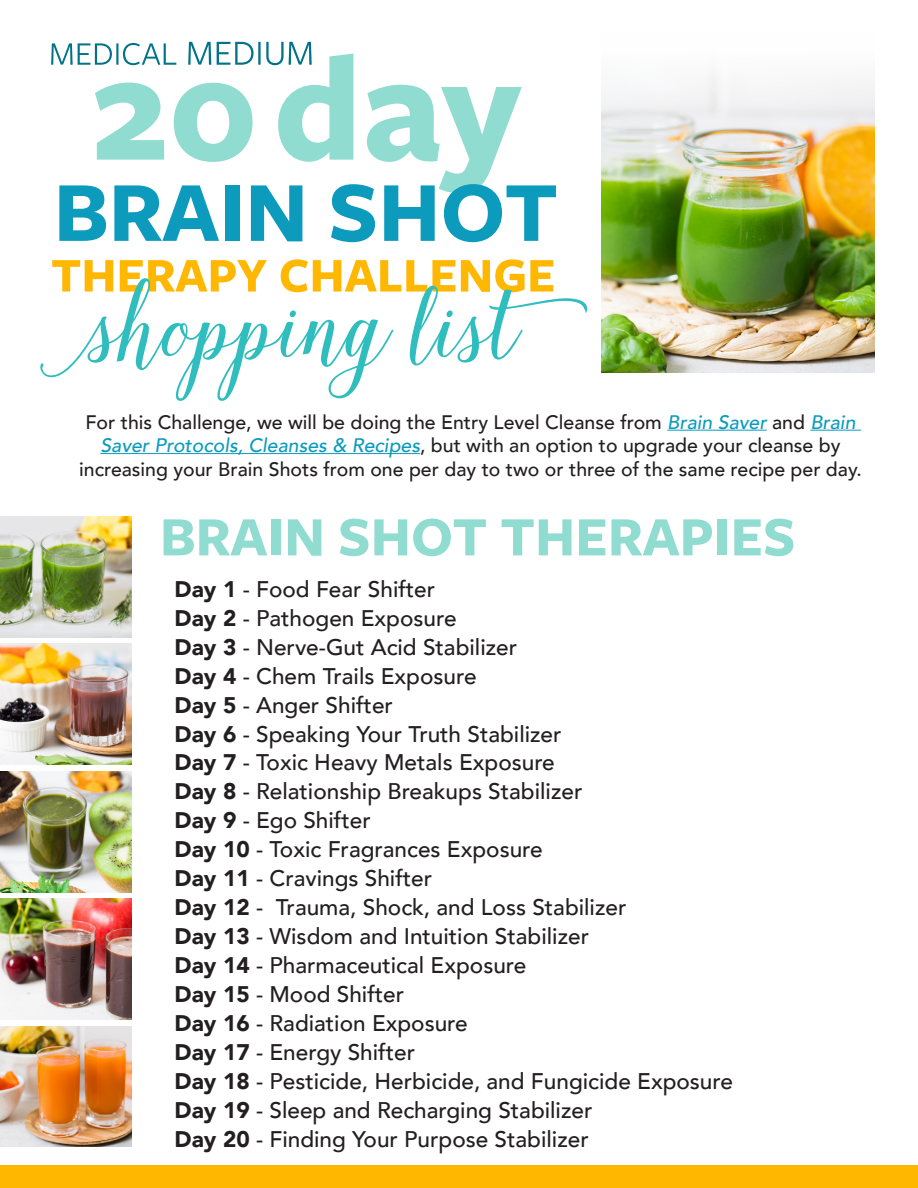
<style>
.page{position:relative;width:918px;height:1188px;background:#fff}
.page>*{position:absolute;margin:0;border:0;box-sizing:border-box;transform-origin:0 0}
.t1{font:700 156px "Freight Sans Pro";color:#90dcd0}
.t2{font:154.5px "Isabella Script";color:#2fbdbe}
.t3{font:700 88.65px "Freight Sans Pro";color:#0c9bbd}
.t4{font:700 57.6px "Freight Sans Pro";color:#90dcd0}
.t5{font:700 50.25px "Freight Sans Pro";color:#ffb700}
.t6{font:500 22.65px/29px "Avenir";color:#231f20}
.t7{font:500 19.5px/23.4px "Avenir";color:#231f20;text-align:center}
.s1{font-style:italic;color:#0c9bbd}
.s2{font-weight:900}
</style>
<div class="page">
<svg style="left:51px;top:43px;width:125px;height:22px"></svg>
<svg style="left:188px;top:42px;width:124px;height:23px"></svg>
<img style="left:602px;top:74px;width:273px;height:298px">
<hr style="left:667px;top:430px;width:100px;height:1px;background:#0c9bbd">
<hr style="left:810px;top:430px;width:51px;height:1px;background:#0c9bbd">
<hr style="left:100px;top:453px;width:320px;height:1px;background:#0c9bbd">
<img style="left:0;top:516px;width:132px;height:121px">
<img style="left:0;top:644px;width:132px;height:121px">
<img style="left:0;top:771px;width:132px;height:121px">
<img style="left:0;top:899px;width:132px;height:121px">
<img style="left:0;top:1026px;width:132px;height:121px">
<div style="left:0;top:1166px;width:918px;height:22px;background:#ffb700"></div>
<h1 class="t1" style="left:90px;top:1px;width:432px">20 day</h1>
<h3 class="t3" style="left:54px;top:151px;width:506px">BRAIN SHOT</h3>
<h2 class="t2" style="left:93px;top:251px;width:427px">shopping list</h2>
<p class="t7" style="left:79px;top:409px;width:784px">For this Challenge, we will be doing the Entry Level Cleanse from <span class="s1">Brain Saver</span> and <span class="s1">Brain<br>Saver Protocols, Cleanses &amp; Recipes</span>, but with an option to upgrade your cleanse by increasing your Brain Shots from one per day to two or three of the same recipe per day.</p>
<h3 class="t4" style="left:160px;top:497px;width:637px">BRAIN SHOT THERAPIES</h3>
<p class="t6" style="left:175px;top:573px;width:560px"><span class="s2">Day 1</span> - Food Fear Shifter<br><span class="s2">Day 2</span> - Pathogen Exposure<br><span class="s2">Day 3</span> - Nerve-Gut Acid Stabilizer<br><span class="s2">Day 4</span> - Chem Trails Exposure<br><span class="s2">Day 5</span> - Anger Shifter<br><span class="s2">Day 6</span> - Speaking Your Truth Stabilizer<br><span class="s2">Day 7</span> - Toxic Heavy Metals Exposure<br><span class="s2">Day 8</span> - Relationship Breakups Stabilizer<br><span class="s2">Day 9</span> - Ego Shifter<br><span class="s2">Day 10</span> - Toxic Fragrances Exposure<br><span class="s2">Day 11</span> - Cravings Shifter<br><span class="s2">Day 12</span> - Trauma, Shock, and Loss Stabilizer<br><span class="s2">Day 13</span> - Wisdom and Intuition Stabilizer<br><span class="s2">Day 14</span> - Pharmaceutical Exposure<br><span class="s2">Day 15</span> - Mood Shifter<br><span class="s2">Day 16</span> - Radiation Exposure<br><span class="s2">Day 17</span> - Energy Shifter<br><span class="s2">Day 18</span> - Pesticide, Herbicide, and Fungicide Exposure<br><span class="s2">Day 19</span> - Sleep and Recharging Stabilizer<br><span class="s2">Day 20</span> - Finding Your Purpose Stabilizer</p>
<h3 class="t5" style="left:51px;top:241px;width:506px">THERAPY CHALLENGE</h3>
</div>
